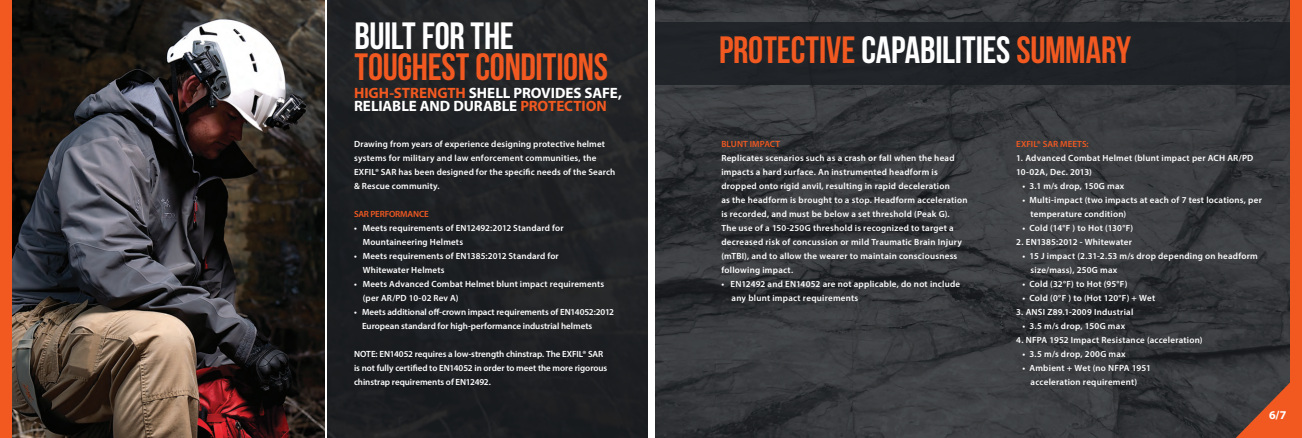
<style>
.page{position:relative;width:1302px;height:438px;background:#fff}
.page>*{position:absolute;margin:0;border:0;box-sizing:border-box;transform-origin:0 0}
.t1{font:38px "Bebas Neue";letter-spacing:-.005em;color:#f15921}
.t2{font:38px "Bebas Neue";letter-spacing:-.01em;color:#fff}
.t3{font:700 15px/13px "Myriad Pro";letter-spacing:-.005em;color:#fff}
.t4{font:700 12px "Myriad Pro";color:#fff}
.t5{font:600 9px/14px "Myriad Pro";letter-spacing:.02em;color:#fff}
.t6{font:600 9px/14px "Myriad Pro";letter-spacing:-.005em;color:#fff}
.t7{font:600 9px "Myriad Pro";letter-spacing:.01em;color:#f15921}
.t8{font:600 9px "Myriad Pro";letter-spacing:-.01em;color:#f15921}
.s1{color:#f15921}
.s2{color:#fff}
</style>
<div class="page">
<img style="left:12px;top:0;width:313px;height:438px">
<div style="left:327px;top:0;width:332px;height:438px;background:#1b1e22"></div>
<svg style="left:654px;top:0;width:637px;height:438px;background:#36383b"></svg>
<div style="left:650px;top:22px;width:652px;height:62px;background:#1a1e22"></div>
<div style="left:0;top:0;width:12px;height:438px;background:#f15921"></div>
<div style="left:1291px;top:0;width:11px;height:438px;background:#f15921"></div>
<div style="left:648px;top:0;width:6px;height:438px;background:#fff"></div>
<svg style="left:1230px;top:364px;width:61px;height:74px;background:#7a4635"></svg>
<h1 class="t2" style="left:354px;top:15px;width:161px">BUILT FOR THE</h1>
<h1 class="t1" style="left:354px;top:46px;width:255px">TOUGHEST CONDITIONS</h1>
<h2 class="t3" style="left:354px;top:86px;width:269px"><span class="s1">HIGH-STRENGTH</span> SHELL PROVIDES SAFE,<br>RELIABLE AND DURABLE <span class="s1">PROTECTION</span></h2>
<p class="t5" style="left:354px;top:137px;width:263px">Drawing from years of experience designing protective helmet systems for military and law enforcement communities, the EXFIL® SAR has been designed for the specific needs of the Search &amp; Rescue community.</p>
<p class="t8" style="left:354px;top:208px;width:76px">SAR PERFORMANCE</p>
<p class="t5" style="left:363px;top:221px;width:202px;text-indent:-9px">• Meets requirements of EN12492:2012 Standard for<br>Mountaineering Helmets</p>
<p class="t5" style="left:363px;top:249px;width:198px;text-indent:-9px">• Meets requirements of EN1385:2012 Standard for<br>Whitewater Helmets</p>
<p class="t5" style="left:363px;top:277px;width:243px;text-indent:-9px">• Meets Advanced Combat Helmet blunt impact requirements (per AR/PD 10-02 Rev A)</p>
<p class="t6" style="left:362px;top:305px;width:254px;text-indent:-8px">• Meets additional off-crown impact requirements of EN14052:2012<br>European standard for high-performance industrial helmets</p>
<p class="t6" style="left:354px;top:347px;width:255px">NOTE: EN14052 requires a low-strength chinstrap. The EXFIL® SAR is not fully certified to EN14052 in order to meet the more rigorous chinstrap requirements of EN12492.</p>
<h1 class="t1" style="left:719px;top:29px;width:414px">PROTECTIVE <span class="s2">CAPABILITIES</span> SUMMARY</h1>
<p class="t7" style="left:721px;top:139px;width:60px">BLUNT IMPACT</p>
<p class="t5" style="left:721px;top:151px;width:248px">Replicates scenarios such as a crash or fall when the head impacts a hard surface. An instrumented headform is dropped onto rigid anvil, resulting in rapid deceleration<br>as the headform is brought to a stop. Headform acceleration is recorded, and must be below a set threshold (Peak G).<br>The use of a 150-250G threshold is recognized to target a decreased risk of concussion or mild Traumatic Brain Injury (mTBI), and to allow the wearer to maintain consciousness following impact.</p>
<p class="t5" style="left:732px;top:277px;width:230px;text-indent:-10px">• EN12492 and EN14052 are not applicable, do not include any blunt impact requirements</p>
<p class="t7" style="left:1016px;top:139px;width:74px">EXFIL® SAR MEETS:</p>
<p class="t5" style="left:1016px;top:151px;width:239px">1. Advanced Combat Helmet (blunt impact per ACH AR/PD<br>10-02A, Dec. 2013)</p>
<p class="t5" style="left:1022px;top:179px;width:103px">• 3.1 m/s drop, 150G max</p>
<p class="t5" style="left:1031px;top:193px;width:233px;text-indent:-8px">• Multi-impact (two impacts at each of 7 test locations, per temperature condition)</p>
<p class="t5" style="left:1022px;top:221px;width:112px">• Cold (14°F ) to Hot (130°F)</p>
<p class="t5" style="left:1016px;top:235px;width:117px">2. EN1385:2012 - Whitewater</p>
<p class="t5" style="left:1031px;top:249px;width:229px;text-indent:-8px">• 15 J impact (2.31-2.53 m/s drop depending on headform size/mass), 250G max</p>
<p class="t5" style="left:1022px;top:277px;width:106px">• Cold (32°F) to Hot (95°F)</p>
<p class="t5" style="left:1022px;top:291px;width:134px">• Cold (0°F ) to (Hot 120°F) + Wet</p>
<p class="t5" style="left:1016px;top:305px;width:119px">3. ANSI Z89.1-2009 Industrial</p>
<p class="t5" style="left:1022px;top:319px;width:104px">• 3.5 m/s drop, 150G max</p>
<p class="t5" style="left:1016px;top:333px;width:188px">4. NFPA 1952 Impact Resistance (acceleration)</p>
<p class="t5" style="left:1022px;top:347px;width:105px">• 3.5 m/s drop, 200G max</p>
<p class="t5" style="left:1031px;top:361px;width:122px;text-indent:-8px">• Ambient + Wet (no NFPA 1951 acceleration requirement)</p>
<h3 class="t4" style="left:1269px;top:407px;width:19px">6/7</h3>
</div>
